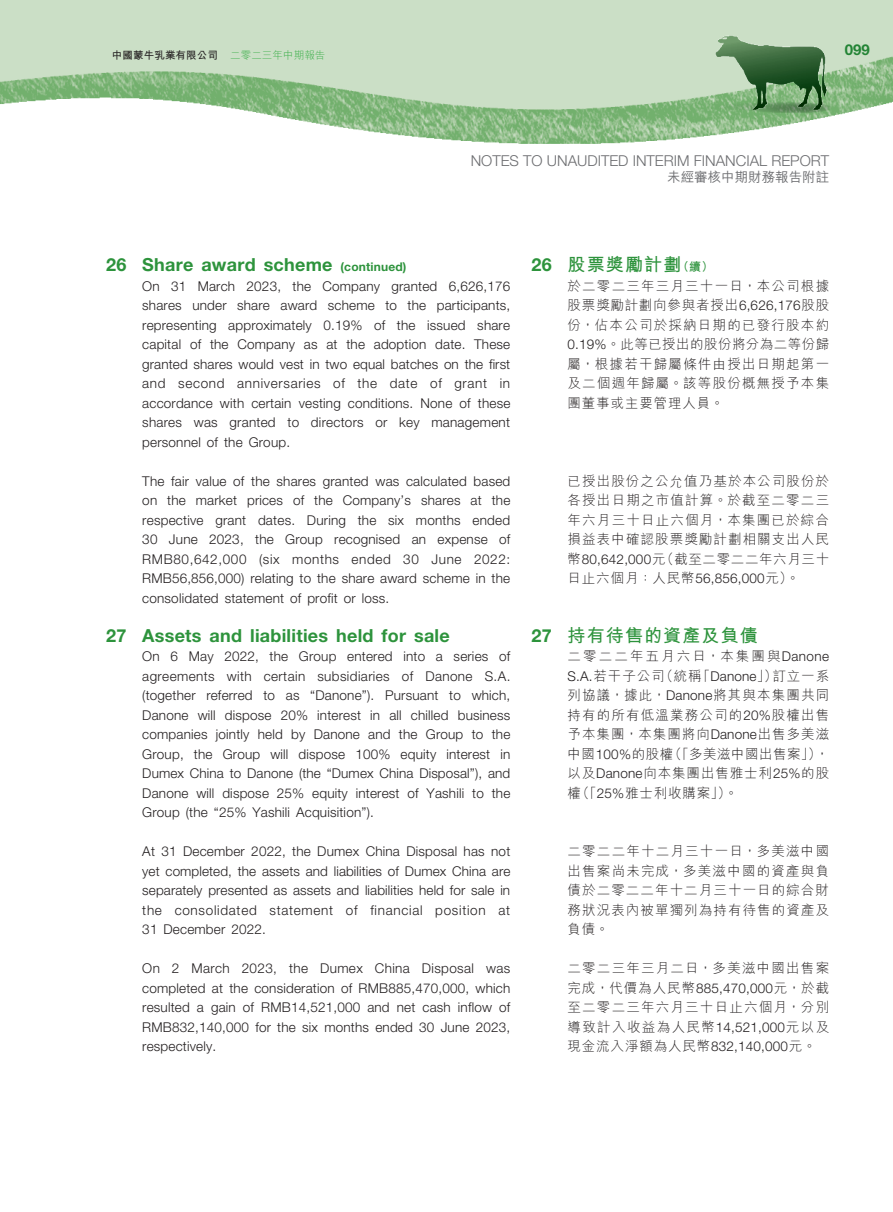
<style>
.page{position:relative;width:893px;height:1212px;background:#fff}
.page>*{position:absolute;margin:0;border:0;box-sizing:border-box;transform-origin:0 0}
._03_H1{font:700 18px "Helvetica Neue LT Std";letter-spacing:.015em;color:#2d933c}
._03_H1-2{font:700 18px "M Hei HK";letter-spacing:.065em;color:#2d933c}
.t1{font:300 15px "Helvetica Neue LT Std";color:#6c6d70}
.t2{font:700 15px "Helvetica Neue LT Std";color:#238435}
._01_Body_Text{font:300 13.5px/19.5px "Helvetica Neue LT Std";letter-spacing:.015em;color:#231f20;text-align:justify}
._01_Body_Text-2{font:300 13.5px/19.5px "M Hei HK";letter-spacing:.08em;color:#231f20;text-align:justify}
.t3{font:500 13.5px "M Hei HK";color:#6c6d70}
.t4{font:700 10.5px "M Hei HK";letter-spacing:.01em;color:#231f20}
.s1{font-weight:300;color:#3baf49}
.s2{font-size:12px}
.s3{font-family:"Helvetica Neue LT Std"}
</style>
<div class="page">
<img style="left:0;top:0;width:893px;height:144px">
<img style="left:691px;top:22px;width:151px;height:109px">
<p class="t4" style="left:112px;top:48px;width:215px">中國蒙牛乳業有限公司 <span class="s1">二零二三年中期報告</span></p>
<p class="t2" style="left:845px;top:40px;width:27px">099</p>
<p class="t1" style="left:471px;top:151px;width:360px">NOTES TO UNAUDITED INTERIM FINANCIAL REPORT</p>
<p class="t3" style="left:667px;top:167px;width:163px">未經審核中期財務報告附註</p>
<p class="_03_H1" style="left:106px;top:254px;width:302px">26 Share award scheme <span class="s2">(continued)</span></p>
<p class="_01_Body_Text" style="left:142px;top:276px;width:370px">On 31 March 2023, the Company granted 6,626,176 shares under share award scheme to the participants, representing approximately 0.19% of the issued share capital of the Company as at the adoption date. These granted shares would vest in two equal batches on the first and second anniversaries of the date of grant in accordance with certain vesting conditions. None of these shares was granted to directors or key management personnel of the Group.</p>
<p class="_01_Body_Text" style="left:142px;top:471px;width:370px">The fair value of the shares granted was calculated based on the market prices of the Company’s shares at the respective grant dates. During the six months ended 30 June 2023, the Group recognised an expense of RMB80,642,000 (six months ended 30 June 2022:<br>RMB56,856,000) relating to the share award scheme in the consolidated statement of profit or loss.</p>
<p class="_03_H1" style="left:106px;top:624px;width:345px">27 Assets and liabilities held for sale</p>
<p class="_01_Body_Text" style="left:142px;top:646px;width:370px">On 6 May 2022, the Group entered into a series of agreements with certain subsidiaries of Danone S.A. (together referred to as “Danone”). Pursuant to which, Danone will dispose 20% interest in all chilled business companies jointly held by Danone and the Group to the Group, the Group will dispose 100% equity interest in Dumex China to Danone (the “Dumex China Disposal”), and Danone will dispose 25% equity interest of Yashili to the Group (the “25% Yashili Acquisition”).</p>
<p class="_01_Body_Text" style="left:142px;top:841px;width:370px">At 31 December 2022, the Dumex China Disposal has not yet completed, the assets and liabilities of Dumex China are separately presented as assets and liabilities held for sale in the consolidated statement of financial position at 31 December 2022.</p>
<p class="_01_Body_Text" style="left:142px;top:958px;width:370px">On 2 March 2023, the Dumex China Disposal was completed at the consideration of RMB885,470,000, which resulted a gain of RMB14,521,000 and net cash inflow of RMB832,140,000 for the six months ended 30 June 2023, respectively.</p>
<p class="_03_H1-2" style="left:531px;top:252px;width:183px"><span class="s3">26</span> 股票獎勵計劃<span class="s2">（續）</span></p>
<p class="_01_Body_Text-2" style="left:567px;top:275px;width:263px">於二零二三年三月三十一日，本公司根據股票獎勵計劃向參與者授出<span class="s3">6,626,176</span>股股份，佔本公司於採納日期的已發行股本約<span class="s3">0.19%</span>。此等已授出的股份將分為二等份歸屬，根據若干歸屬條件由授出日期起第一及二個週年歸屬。該等股份概無授予本集團董事或主要管理人員。</p>
<p class="_01_Body_Text-2" style="left:567px;top:470px;width:263px">已授出股份之公允值乃基於本公司股份於各授出日期之市值計算。於截至二零二三年六月三十日止六個月，本集團已於綜合損益表中確認股票獎勵計劃相關支出人民幣<span class="s3">80,642,000</span>元（截至二零二二年六月三十日止六個月：人民幣<span class="s3">56,856,000</span>元）。</p>
<p class="_03_H1-2" style="left:531px;top:622px;width:228px"><span class="s3">27</span> 持有待售的資產及負債</p>
<p class="_01_Body_Text-2" style="left:567px;top:646px;width:263px">二零二二年五月六日，本集團與<span class="s3">Danone S.A.</span>若干子公司（統稱「<span class="s3">Danone</span>」）訂立一系列協議，據此，<span class="s3">Danone</span>將其與本集團共同持有的所有低溫業務公司的<span class="s3">20%</span>股權出售予本集團，本集團將向<span class="s3">Danone</span>出售多美滋中國<span class="s3">100%</span>的股權（「多美滋中國出售案」），以及<span class="s3">Danone</span>向本集團出售雅士利<span class="s3">25%</span>的股權（「<span class="s3">25%</span>雅士利收購案」）。</p>
<p class="_01_Body_Text-2" style="left:567px;top:841px;width:263px">二零二二年十二月三十一日，多美滋中國出售案尚未完成，多美滋中國的資產與負債於二零二二年十二月三十一日的綜合財務狀況表內被單獨列為持有待售的資產及負債。</p>
<p class="_01_Body_Text-2" style="left:567px;top:958px;width:263px">二零二三年三月二日，多美滋中國出售案完成，代價為人民幣<span class="s3">885,470,000</span>元，於截至二零二三年六月三十日止六個月，分別導致計入收益為人民幣<span class="s3">14,521,000</span>元以及現金流入淨額為人民幣<span class="s3">832,140,000</span>元。</p>
</div>
